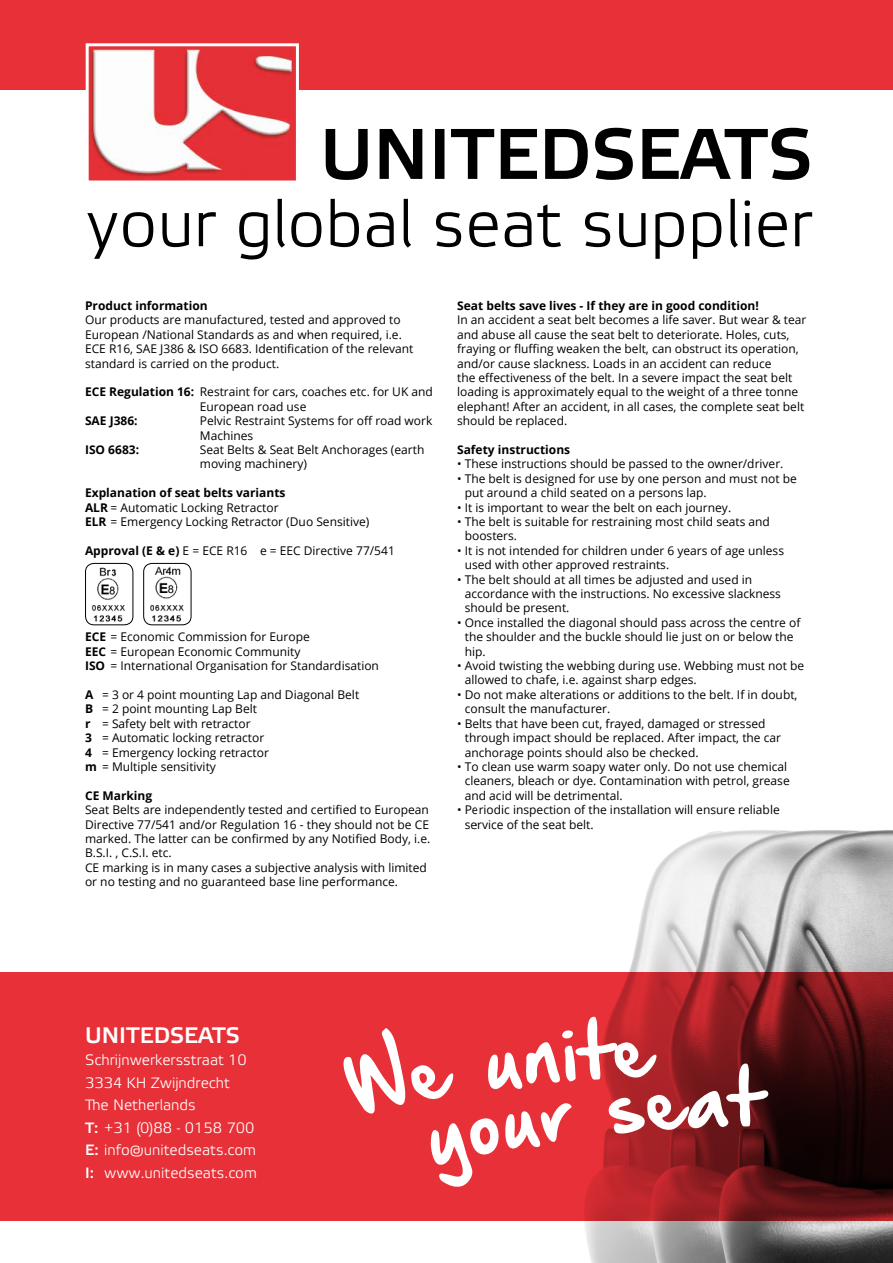
<style>
.page{position:relative;width:893px;height:1263px;background:#fff}
.page>*{position:absolute;margin:0;border:0;box-sizing:border-box;transform-origin:0 0}
.t1{font:65.55px "Elektra Light Pro";color:#000}
.t2{font:700 22.5px "Elektra Light Pro";color:#fff}
.t3{font:15px/22.5px "Elektra Light Pro";color:#fff}
.t4{font:12px/14.4px "Open Sans";color:#000}
.t5{font:700 12px "Open Sans";color:#000}
.s1{font-weight:700}
</style>
<div class="page">
<div style="left:0;top:972px;width:893px;height:248px;background:#e73037"></div>
<div style="left:0;top:0;width:893px;height:89px;background:#e73037"></div>
<svg style="left:326px;top:128px;width:483px;height:52px"></svg>
<img style="left:90px;top:47px;width:205px;height:132px">
<div style="left:86px;top:43px;width:213px;height:140px;border:3px solid #fff"></div>
<img style="left:144px;top:563px;width:47px;height:61px">
<div style="left:143px;top:563px;width:48px;height:62px;border:1px solid #000;border-radius:9px"></div>
<img style="left:86px;top:563px;width:47px;height:61px">
<div style="left:85px;top:563px;width:48px;height:62px;border:1px solid #000;border-radius:9px"></div>
<img style="left:478px;top:830px;width:415px;height:433px">
<svg style="left:478px;top:1015px;width:291px;height:176px"></svg>
<h1 class="t1" style="left:86px;top:189px;width:728px">your global seat supplier</h1>
<p class="t5" style="left:85px;top:297px;width:124px">Product information</p>
<p class="t4" style="left:85px;top:313px;width:330px">Our products are manufactured, tested and approved to European /National Standards as and when required, i.e.<br>ECE R16, SAE J386 &amp; ISO 6683. Identification of the relevant standard is carried on the product.</p>
<p class="t4" style="left:200px;top:385px;width:235px;text-indent:-115px"><span class="s1">ECE Regulation 16:</span> Restraint for cars, coaches etc. for UK and<br>European road use</p>
<p class="t5" style="left:85px;top:412px;width:54px">SAE J386:</p>
<p class="t4" style="left:200px;top:413px;width:234px">Pelvic Restraint Systems for off road work<br>Machines</p>
<p class="t5" style="left:85px;top:441px;width:56px">ISO 6683:</p>
<p class="t4" style="left:200px;top:442px;width:226px">Seat Belts &amp; Seat Belt Anchorages (earth moving machinery)</p>
<p class="t4" style="left:85px;top:485px;width:286px"><span class="s1">Explanation of seat belts variants<br>ALR</span> = Automatic Locking Retractor<br><span class="s1">ELR</span> = Emergency Locking Retractor (Duo Sensitive)</p>
<p class="t4" style="left:85px;top:543px;width:311px"><span class="s1">Approval (E &amp; e)</span> E = ECE R16 e = EEC Directive 77/541</p>
<p class="t4" style="left:85px;top:629px;width:295px"><span class="s1">ECE</span> = Economic Commission for Europe<br><span class="s1">EEC</span> = European Economic Community<br><span class="s1">ISO</span> = International Organisation for Standardisation</p>
<p class="t4" style="left:85px;top:687px;width:276px"><span class="s1">A</span> = 3 or 4 point mounting Lap and Diagonal Belt<br><span class="s1">B</span> = 2 point mounting Lap Belt<br><span class="s1">r</span> = Safety belt with retractor<br><span class="s1">3</span> = Automatic locking retractor<br><span class="s1">4</span> = Emergency locking retractor<br><span class="s1">m</span> = Multiple sensitivity</p>
<p class="t5" style="left:85px;top:787px;width:69px">CE Marking</p>
<p class="t4" style="left:85px;top:802px;width:347px">Seat Belts are independently tested and certified to European Directive 77/541 and/or Regulation 16 - they should not be CE marked. The latter can be confirmed by any Notified Body, i.e.<br>B.S.I. , C.S.I. etc.<br>CE marking is in many cases a subjective analysis with limited or no testing and no guaranteed base line performance.</p>
<p class="t5" style="left:457px;top:297px;width:303px">Seat belts save lives - If they are in good condition!</p>
<p class="t4" style="left:457px;top:313px;width:351px">In an accident a seat belt becomes a life saver. But wear &amp; tear and abuse all cause the seat belt to deteriorate. Holes, cuts, fraying or fluffing weaken the belt, can obstruct its operation, and/or cause slackness. Loads in an accident can reduce<br>the effectiveness of the belt. In a severe impact the seat belt loading is approximately equal to the weight of a three tonne elephant! After an accident, in all cases, the complete seat belt should be replaced.</p>
<p class="t5" style="left:457px;top:441px;width:115px">Safety instructions</p>
<p class="t4" style="left:457px;top:457px;width:328px">• These instructions should be passed to the owner/driver.</p>
<p class="t4" style="left:465px;top:471px;width:334px;text-indent:-8px">• The belt is designed for use by one person and must not be put around a child seated on a persons lap.</p>
<p class="t4" style="left:457px;top:500px;width:276px">• It is important to wear the belt on each journey.</p>
<p class="t4" style="left:465px;top:514px;width:307px;text-indent:-8px">• The belt is suitable for restraining most child seats and boosters.</p>
<p class="t4" style="left:465px;top:543px;width:321px;text-indent:-8px">• It is not intended for children under 6 years of age unless used with other approved restraints.</p>
<p class="t4" style="left:465px;top:572px;width:318px;text-indent:-8px">• The belt should at all times be adjusted and used in accordance with the instructions. No excessive slackness should be present.</p>
<p class="t4" style="left:465px;top:615px;width:337px;text-indent:-8px">• Once installed the diagonal should pass across the centre of the shoulder and the buckle should lie just on or below the hip.</p>
<p class="t4" style="left:465px;top:658px;width:341px;text-indent:-8px">• Avoid twisting the webbing during use. Webbing must not be allowed to chafe, i.e. against sharp edges.</p>
<p class="t4" style="left:465px;top:687px;width:334px;text-indent:-8px">• Do not make alterations or additions to the belt. If in doubt, consult the manufacturer.</p>
<p class="t4" style="left:465px;top:716px;width:318px;text-indent:-8px">• Belts that have been cut, frayed, damaged or stressed through impact should be replaced. After impact, the car anchorage points should also be checked.</p>
<p class="t4" style="left:465px;top:759px;width:326px;text-indent:-8px">• To clean use warm soapy water only. Do not use chemical cleaners, bleach or dye. Contamination with petrol, grease and acid will be detrimental.</p>
<p class="t4" style="left:465px;top:802px;width:316px;text-indent:-8px">• Periodic inspection of the installation will ensure reliable service of the seat belt.</p>
<h2 class="t2" style="left:85px;top:1023px;width:156px">UNITEDSEATS</h2>
<p class="t3" style="left:85px;top:1049px;width:173px">Schrijnwerkersstraat 10<br>3334 KH Zwijndrecht<br>The Netherlands<br><span class="s1">T:</span> +31 (0)88 - 0158 700<br><span class="s1">E:</span> info@unitedseats.com<br><span class="s1">I:</span> www.unitedseats.com</p>
</div>
